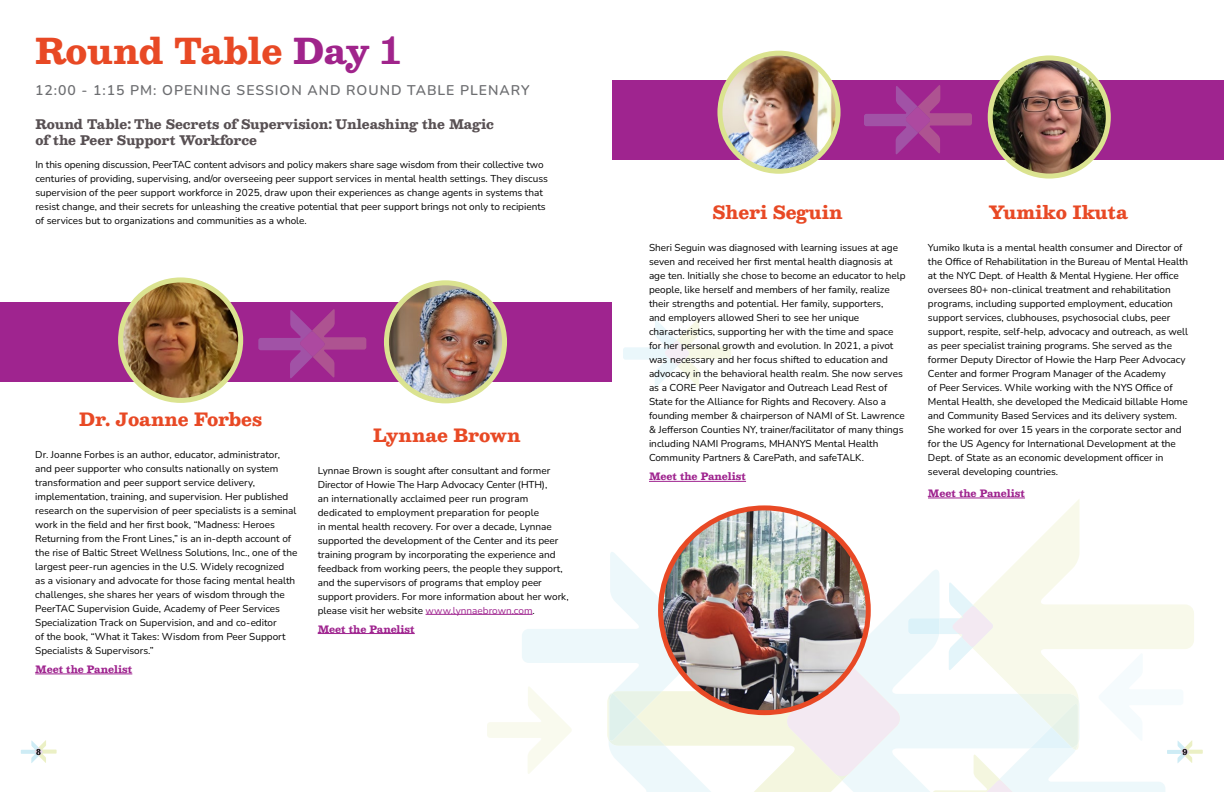
<style>
.page{position:relative;width:1224px;height:792px;background:#fff}
.page>*{position:absolute;margin:0;border:0;box-sizing:border-box;transform-origin:0 0}
.Header_1{font:35px "Besley";letter-spacing:-.015em;color:#e84925}
.Speaker_Name{font:18px "Besley";color:#e84925}
.Day_Time_Stamp{font:600 14px "Nunito";letter-spacing:.07em;color:#6d6e71}
.Subhead{font:13px/15.6px "Besley";letter-spacing:-.01em;color:#585053}
.Body_Text{font:10px/14px "Nunito";color:#000}
.body_copy{font:10px/14px "Nunito";color:#000}
.Speaker_Name-2{font:10px "Besley";color:#9f248f}
.Body_Text-2{font:10px "Besley";color:#9f248f}
.Subhead-2{font:10px "Besley";color:#9f248f}
.t1{font:8px "Besley";color:#000}
.s1{color:#a0248b}
.s2{color:#9f248f}
</style>
<div class="page">
<svg style="left:623px;top:319px;width:108px;height:69px"></svg>
<div style="left:612px;top:80px;width:612px;height:80px;background:#9f248f"></div>
<div style="left:0;top:302px;width:612px;height:80px;background:#9f248f"></div>
<hr style="left:35px;top:673px;width:97px;height:1px;background:#9f248f">
<hr style="left:426px;top:614px;width:107px;height:1px;background:#9f248f">
<hr style="left:318px;top:633px;width:97px;height:1px;background:#9f248f">
<hr style="left:649px;top:481px;width:97px;height:1px;background:#9f248f">
<hr style="left:928px;top:498px;width:97px;height:1px;background:#9f248f">
<img style="left:720px;top:53px;width:118px;height:118px;border-radius:59px">
<div style="left:717px;top:51px;width:124px;height:123px;border:5px solid #dbe390;border-radius:50%"></div>
<img style="left:121px;top:280px;width:120px;height:120px;border-radius:60px">
<div style="left:118px;top:277px;width:125px;height:126px;border:5px solid #dbe390;border-radius:50%"></div>
<img style="left:386px;top:283px;width:119px;height:118px;border-radius:59px">
<div style="left:384px;top:280px;width:123px;height:123px;border:5px solid #dbe390;border-radius:50%"></div>
<svg style="left:845px;top:570px;width:94px;height:222px;fill:#edf8fb"></svg>
<svg style="left:762px;top:713px;width:83px;height:79px;fill:#f4f6df"></svg>
<svg style="left:959px;top:498px;width:121px;height:85px"></svg>
<svg style="left:786px;top:659px;width:115px;height:122px;background:#f1f0f1"></svg>
<svg style="left:487px;top:552px;width:275px;height:240px"></svg>
<svg style="left:258px;top:309px;width:108px;height:69px"></svg>
<svg style="left:864px;top:85px;width:108px;height:69px"></svg>
<img style="left:990px;top:58px;width:118px;height:118px;border-radius:59px">
<div style="left:988px;top:55px;width:123px;height:124px;border:5px solid #dbe390;border-radius:50%"></div>
<img style="left:661px;top:511px;width:207px;height:202px">
<div style="left:658px;top:505px;width:213px;height:210px;border:5px solid #e84925;border-radius:50%"></div>
<svg style="left:21px;top:740px;width:36px;height:23px"></svg>
<svg style="left:908px;top:583px;width:295px;height:209px"></svg>
<p class="Header_1" style="left:35px;top:26px;width:367px">Round Table <span class="s1">Day 1</span></p>
<p class="Day_Time_Stamp" style="left:35px;top:80px;width:496px">12:00 - 1:15 PM: OPENING SESSION AND ROUND TABLE PLENARY</p>
<p class="Subhead" style="left:35px;top:116px;width:460px">Round Table: The Secrets of Supervision: Unleashing the Magic of the Peer Support Workforce</p>
<p class="body_copy" style="left:35px;top:157px;width:514px">In this opening discussion, PeerTAC content advisors and policy makers share sage wisdom from their collective two centuries of providing, supervising, and/or overseeing peer support services in mental health settings. They discuss supervision of the peer support workforce in 2025, draw upon their experiences as change agents in systems that resist change, and their secrets for unleashing the creative potential that peer support brings not only to recipients of services but to organizations and communities as a whole.</p>
<p class="Speaker_Name" style="left:79px;top:406px;width:185px">Dr. Joanne Forbes</p>
<p class="Body_Text" style="left:35px;top:447px;width:264px">Dr. Joanne Forbes is an author, educator, administrator, and peer supporter who consults nationally on system transformation and peer support service delivery, implementation, training, and supervision. Her published research on the supervision of peer specialists is a seminal work in the field and her first book, “Madness: Heroes Returning from the Front Lines,” is an in-depth account of the rise of Baltic Street Wellness Solutions, Inc., one of the largest peer-run agencies in the U.S. Widely recognized<br>as a visionary and advocate for those facing mental health challenges, she shares her years of wisdom through the PeerTAC Supervision Guide, Academy of Peer Services Specialization Track on Supervision, and and co-editor<br>of the book, “What it Takes: Wisdom from Peer Support Specialists &amp; Supervisors.”</p>
<p class="Body_Text-2" style="left:35px;top:662px;width:99px">Meet the Panelist</p>
<p class="Speaker_Name" style="left:373px;top:422px;width:149px">Lynnae Brown</p>
<p class="Body_Text" style="left:318px;top:463px;width:253px">Lynnae Brown is sought after consultant and former Director of Howie The Harp Advocacy Center (HTH),<br>an internationally acclaimed peer run program dedicated to employment preparation for people<br>in mental health recovery. For over a decade, Lynnae supported the development of the Center and its peer training program by incorporating the experience and feedback from working peers, the people they support, and the supervisors of programs that employ peer support providers. For more information about her work, please visit her website <span class="s2">www.lynnaebrown.com</span>.</p>
<p class="Speaker_Name-2" style="left:318px;top:622px;width:99px">Meet the Panelist</p>
<p class="Speaker_Name" style="left:713px;top:200px;width:132px">Sheri Seguin</p>
<p class="Body_Text" style="left:649px;top:241px;width:258px">Sheri Seguin was diagnosed with learning issues at age seven and received her first mental health diagnosis at age ten. Initially she chose to become an educator to help people, like herself and members of her family, realize their strengths and potential. Her family, supporters,<br>and employers allowed Sheri to see her unique characteristics, supporting her with the time and space for her personal growth and evolution. In 2021, a pivot was necessary and her focus shifted to education and advocacy in the behavioral health realm. She now serves as a CORE Peer Navigator and Outreach Lead Rest of State for the Alliance for Rights and Recovery. Also a founding member &amp; chairperson of NAMI of St. Lawrence &amp; Jefferson Counties NY, trainer/facilitator of many things including NAMI Programs, MHANYS Mental Health Community Partners &amp; CarePath, and safeTALK.</p>
<p class="Subhead-2" style="left:649px;top:470px;width:99px">Meet the Panelist</p>
<p class="Speaker_Name" style="left:989px;top:200px;width:140px">Yumiko Ikuta</p>
<p class="Body_Text" style="left:928px;top:241px;width:262px">Yumiko Ikuta is a mental health consumer and Director of the Office of Rehabilitation in the Bureau of Mental Health at the NYC Dept. of Health &amp; Mental Hygiene. Her office oversees 80+ non-clinical treatment and rehabilitation programs, including supported employment, education support services, clubhouses, psychosocial clubs, peer support, respite, self-help, advocacy and outreach, as well as peer specialist training programs. She served as the former Deputy Director of Howie the Harp Peer Advocacy Center and former Program Manager of the Academy<br>of Peer Services. While working with the NYS Office of Mental Health, she developed the Medicaid billable Home and Community Based Services and its delivery system.<br>She worked for over 15 years in the corporate sector and for the US Agency for International Development at the Dept. of State as an economic development officer in several developing countries.</p>
<p class="Speaker_Name-2" style="left:928px;top:486px;width:99px">Meet the Panelist</p>
<p class="t1" style="left:36px;top:746px;width:6px">8</p>
<p class="t1" style="left:1182px;top:746px;width:7px">9</p>
</div>
